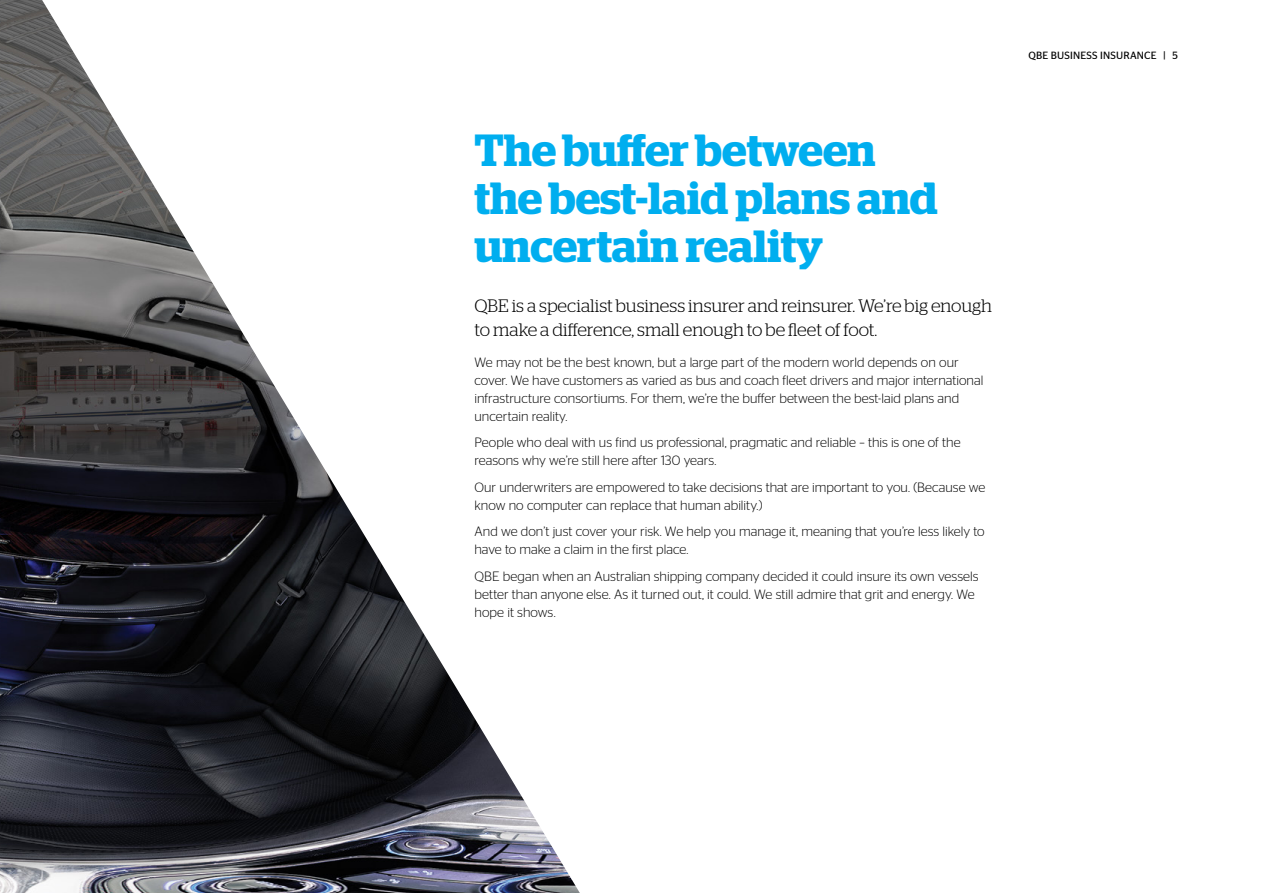
<style>
.page{position:relative;width:1263px;height:893px;background:#fff}
.page>*{position:absolute;margin:0;border:0;box-sizing:border-box;transform-origin:0 0}
.t1{font:600 45px/48px "Stag";color:#00aeef}
.t2{font:300 18px/24px "Stag";color:#000}
.t3{font:300 13.5px/18px "Stag Sans";color:#000}
.t4{font:10.5px "Stag Sans";letter-spacing:.02em;color:#000}
</style>
<div class="page">
<img style="left:0;top:0;width:580px;height:893px">
<h1 class="t1" style="left:474px;top:126px;width:465px">The buffer between the best-laid plans and uncertain reality</h1>
<h2 class="t2" style="left:474px;top:293px;width:519px">QBE is a specialist business insurer and reinsurer. We’re big enough to make a difference, small enough to be fleet of foot.</h2>
<p class="t3" style="left:474px;top:353px;width:510px">We may not be the best known, but a large part of the modern world depends on our cover. We have customers as varied as bus and coach fleet drivers and major international infrastructure consortiums. For them, we’re the buffer between the best-laid plans and uncertain reality.</p>
<p class="t3" style="left:474px;top:433px;width:488px">People who deal with us find us professional, pragmatic and reliable – this is one of the reasons why we’re still here after 130 years.</p>
<p class="t3" style="left:474px;top:478px;width:512px">Our underwriters are empowered to take decisions that are important to you. (Because we know no computer can replace that human ability.)</p>
<p class="t3" style="left:474px;top:522px;width:512px">And we don’t just cover your risk. We help you manage it, meaning that you’re less likely to have to make a claim in the first place.</p>
<p class="t3" style="left:474px;top:567px;width:505px">QBE began when an Australian shipping company decided it could insure its own vessels better than anyone else. As it turned out, it could. We still admire that grit and energy. We hope it shows.</p>
<p class="t4" style="left:1028px;top:50px;width:151px">QBE BUSINESS INSURANCE | 5</p>
</div>
